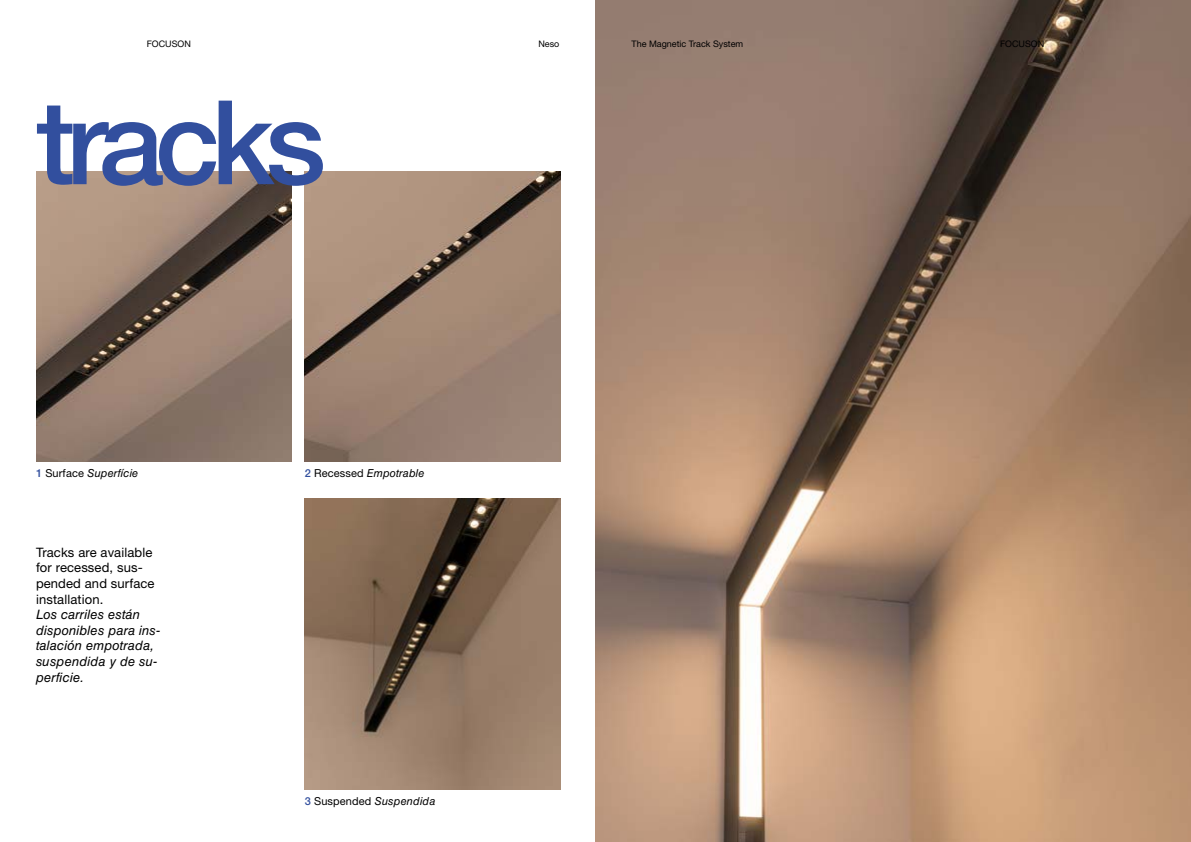
<style>
.page{position:relative;width:1191px;height:842px;background:#fff}
.page>*{position:absolute;margin:0;border:0;box-sizing:border-box;transform-origin:0 0}
.t1{font:500 117px "Helvetica Neue LT Std";letter-spacing:-.075em;color:#324f9e}
.t2{font:italic 13px/15.6px "Helvetica LT Std";letter-spacing:.01em;color:#000}
.t3{font:13px/15.6px "Helvetica Neue LT Std";letter-spacing:.01em;color:#000}
.t4{font:italic 11px "Helvetica LT Std";letter-spacing:.01em;color:#000}
.t5{font:9px "Helvetica Neue LT Std";color:#000}
.s1{font-family:"Helvetica Neue LT Std";font-weight:500;font-style:normal;color:#324f9e}
.s2{font-family:"Helvetica Neue LT Std";font-style:normal}
</style>
<div class="page">
<img style="left:305px;top:171px;width:255px;height:291px">
<img style="left:36px;top:171px;width:256px;height:291px">
<img style="left:305px;top:499px;width:255px;height:290px">
<img style="left:595px;top:0;width:596px;height:842px">
<p class="t5" style="left:147px;top:39px;width:46px">FOCUSON</p>
<p class="t5" style="left:538px;top:39px;width:22px">Neso</p>
<p class="t5" style="left:631px;top:39px;width:113px">The Magnetic Track System</p>
<p class="t5" style="left:1000px;top:39px;width:46px">FOCUSON</p>
<h1 class="t1" style="left:36px;top:73px;width:291px">tracks</h1>
<p class="t4" style="left:36px;top:467px;width:104px"><span class="s1">1</span> <span class="s2">Surface</span> Superfície</p>
<p class="t4" style="left:305px;top:467px;width:121px"><span class="s1">2</span> <span class="s2">Recessed</span> Empotrable</p>
<p class="t3" style="left:36px;top:544px;width:120px">Tracks are available for recessed, sus&shy;pended and surface installation.</p>
<p class="t2" style="left:36px;top:607px;width:126px">Los carriles están disponibles para ins&shy;talación empotrada, suspendida y de su&shy;perficie.</p>
<p class="t4" style="left:305px;top:794px;width:132px"><span class="s1">3</span> <span class="s2">Suspended</span> Suspendida</p>
</div>
